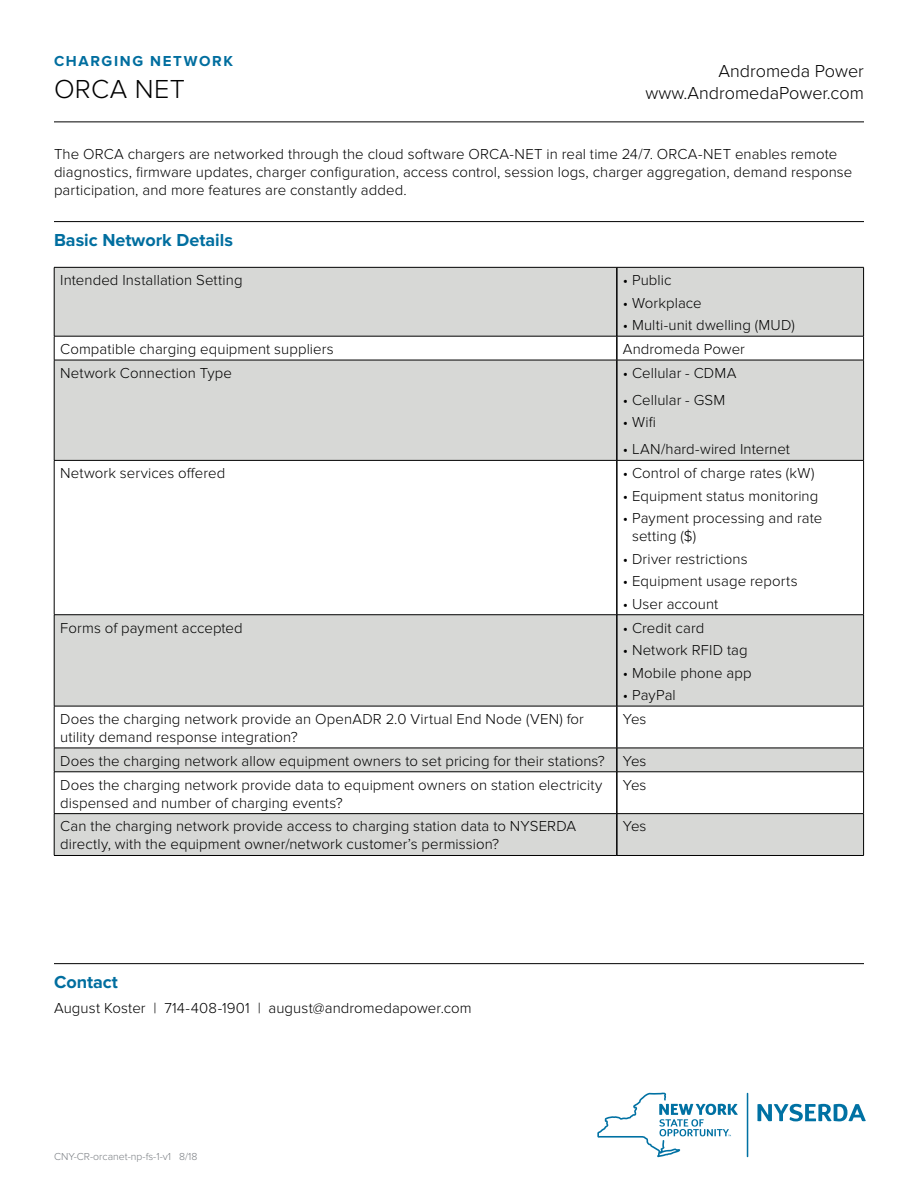
<style>
.page{position:relative;width:918px;height:1188px;background:#fff}
.page>*{position:absolute;margin:0;border:0;box-sizing:border-box;transform-origin:0 0}
.Model_name{font:300 27px "Proxima Nova";letter-spacing:.02em;color:#000}
.Company_Name_and_Web{font:300 18px "Proxima Nova";color:#000}
.Subhead_w-rule_above{font:700 18px "Proxima Nova";color:#006e9f}
.body_copy{font:300 15px/18px "Proxima Nova";letter-spacing:.005em;color:#000}
.body_bullets{font:300 15px/18px "Proxima Nova";letter-spacing:.005em;color:#000}
.Type_of_Document{font:700 15px "Proxima Nova";letter-spacing:.11em;color:#006e9f}
.t1{font:300 10.5px "Proxima Nova";color:#797d82}
</style>
<div class="page">
<div style="left:55px;top:268px;width:808px;height:68px;background:#d7d8d6"></div>
<div style="left:55px;top:359px;width:808px;height:101px;background:#d7d8d6"></div>
<svg style="left:55px;top:615px;width:808px;height:240px;fill:#d7d8d6"></svg>
<hr style="left:616px;top:268px;width:2px;height:68px;background:#000">
<hr style="left:54px;top:336px;width:563px;height:1px;background:#000">
<svg style="left:54px;top:336px;width:1px;height:24px"></svg>
<hr style="left:617px;top:336px;width:247px;height:1px;background:#000">
<svg style="left:863px;top:336px;width:1px;height:24px"></svg>
<hr style="left:54px;top:360px;width:563px;height:1px;background:#000">
<hr style="left:54px;top:360px;width:1px;height:100px;background:#000">
<hr style="left:617px;top:360px;width:247px;height:1px;background:#000">
<hr style="left:863px;top:360px;width:1px;height:100px;background:#000">
<hr style="left:54px;top:614px;width:563px;height:1px;background:#000">
<hr style="left:54px;top:615px;width:1px;height:91px;background:#000">
<hr style="left:617px;top:614px;width:247px;height:1px;background:#000">
<hr style="left:863px;top:615px;width:1px;height:91px;background:#000">
<hr style="left:54px;top:706px;width:563px;height:1px;background:#000">
<hr style="left:54px;top:706px;width:1px;height:42px;background:#000">
<hr style="left:617px;top:706px;width:247px;height:1px;background:#000">
<hr style="left:863px;top:706px;width:1px;height:42px;background:#000">
<hr style="left:54px;top:748px;width:563px;height:1px;background:#000">
<svg style="left:54px;top:748px;width:1px;height:24px"></svg>
<hr style="left:617px;top:748px;width:247px;height:1px;background:#000">
<svg style="left:863px;top:748px;width:1px;height:24px"></svg>
<hr style="left:54px;top:772px;width:563px;height:1px;background:#000">
<hr style="left:54px;top:772px;width:1px;height:41px;background:#000">
<hr style="left:617px;top:772px;width:247px;height:1px;background:#000">
<hr style="left:863px;top:772px;width:1px;height:41px;background:#000">
<hr style="left:54px;top:813px;width:563px;height:1px;background:#000">
<hr style="left:54px;top:814px;width:1px;height:41px;background:#000">
<hr style="left:617px;top:813px;width:247px;height:1px;background:#000">
<hr style="left:863px;top:814px;width:1px;height:41px;background:#000">
<hr style="left:54px;top:855px;width:563px;height:1px;background:#000">
<hr style="left:617px;top:855px;width:247px;height:1px;background:#000">
<hr style="left:616px;top:336px;width:2px;height:24px;background:#000">
<hr style="left:616px;top:360px;width:2px;height:100px;background:#000">
<hr style="left:616px;top:615px;width:2px;height:91px;background:#000">
<hr style="left:616px;top:706px;width:2px;height:42px;background:#000">
<hr style="left:616px;top:748px;width:2px;height:24px;background:#000">
<hr style="left:616px;top:772px;width:2px;height:41px;background:#000">
<hr style="left:616px;top:814px;width:2px;height:41px;background:#000">
<hr style="left:54px;top:267px;width:563px;height:1px;background:#000">
<hr style="left:54px;top:268px;width:1px;height:68px;background:#000">
<hr style="left:617px;top:267px;width:247px;height:1px;background:#000">
<hr style="left:863px;top:268px;width:1px;height:68px;background:#000">
<hr style="left:54px;top:460px;width:563px;height:1px;background:#000">
<hr style="left:54px;top:461px;width:1px;height:154px;background:#000">
<hr style="left:617px;top:460px;width:247px;height:1px;background:#000">
<hr style="left:863px;top:461px;width:1px;height:154px;background:#000">
<hr style="left:616px;top:461px;width:2px;height:154px;background:#000">
<hr style="left:54px;top:122px;width:810px;height:1px;background:#000">
<hr style="left:54px;top:221px;width:810px;height:1px;background:#000">
<hr style="left:54px;top:963px;width:810px;height:1px;background:#000">
<svg style="left:757px;top:1104px;width:109px;height:17px"></svg>
<hr style="left:747px;top:1093px;width:1px;height:64px;background:#0071a3">
<svg style="left:597px;top:1093px;width:141px;height:64px"></svg>
<p class="Type_of_Document" style="left:54px;top:52px;width:181px">CHARGING NETWORK</p>
<p class="Model_name" style="left:54px;top:74px;width:133px">ORCA NET</p>
<p class="Company_Name_and_Web" style="left:718px;top:61px;width:147px">Andromeda Power</p>
<p class="Company_Name_and_Web" style="left:646px;top:83px;width:220px">www.AndromedaPower.com</p>
<p class="body_copy" style="left:54px;top:145px;width:800px">The ORCA chargers are networked through the cloud software ORCA-NET in real time 24/7. ORCA-NET enables remote diagnostics, firmware updates, charger configuration, access control, session logs, charger aggregation, demand response participation, and more features are constantly added.</p>
<p class="Subhead_w-rule_above" style="left:54px;top:230px;width:180px">Basic Network Details</p>
<p class="body_copy" style="left:60px;top:271px;width:184px">Intended Installation Setting</p>
<p class="body_bullets" style="left:623px;top:271px;width:50px">• Public</p>
<p class="body_bullets" style="left:623px;top:294px;width:80px">• Workplace</p>
<p class="body_bullets" style="left:623px;top:316px;width:174px">• Multi-unit dwelling (MUD)</p>
<p class="body_copy" style="left:60px;top:340px;width:275px">Compatible charging equipment suppliers</p>
<p class="body_copy" style="left:623px;top:340px;width:124px">Andromeda Power</p>
<p class="body_copy" style="left:60px;top:364px;width:173px">Network Connection Type</p>
<p class="body_copy" style="left:623px;top:364px;width:115px">• Cellular - CDMA</p>
<p class="body_bullets" style="left:623px;top:391px;width:104px">• Cellular - GSM</p>
<p class="body_copy" style="left:623px;top:414px;width:35px">• Wifi</p>
<p class="body_copy" style="left:623px;top:441px;width:169px">• LAN/hard-wired Internet</p>
<p class="body_copy" style="left:60px;top:464px;width:167px">Network services offered</p>
<p class="body_copy" style="left:623px;top:464px;width:193px">• Control of charge rates (kW)</p>
<p class="body_copy" style="left:623px;top:487px;width:197px">• Equipment status monitoring</p>
<p class="body_bullets" style="left:632px;top:509px;width:192px;text-indent:-9px">• Payment processing and rate setting ($)</p>
<p class="body_copy" style="left:623px;top:550px;width:126px">• Driver restrictions</p>
<p class="body_copy" style="left:623px;top:572px;width:176px">• Equipment usage reports</p>
<p class="body_copy" style="left:623px;top:595px;width:97px">• User account</p>
<p class="body_copy" style="left:60px;top:619px;width:184px">Forms of payment accepted</p>
<p class="body_bullets" style="left:623px;top:619px;width:83px">• Credit card</p>
<p class="body_bullets" style="left:623px;top:641px;width:126px">• Network RFID tag</p>
<p class="body_bullets" style="left:623px;top:664px;width:130px">• Mobile phone app</p>
<p class="body_bullets" style="left:623px;top:686px;width:54px">• PayPal</p>
<p class="body_copy" style="left:60px;top:710px;width:525px">Does the charging network provide an OpenADR 2.0 Virtual End Node (VEN) for utility demand response integration?</p>
<p class="body_copy" style="left:623px;top:710px;width:25px">Yes</p>
<p class="body_copy" style="left:60px;top:752px;width:546px">Does the charging network allow equipment owners to set pricing for their stations?</p>
<p class="body_copy" style="left:623px;top:752px;width:25px">Yes</p>
<p class="body_copy" style="left:60px;top:776px;width:544px">Does the charging network provide data to equipment owners on station electricity dispensed and number of charging events?</p>
<p class="body_copy" style="left:623px;top:776px;width:25px">Yes</p>
<p class="body_copy" style="left:60px;top:818px;width:518px">Can the charging network provide access to charging station data to NYSERDA directly, with the equipment owner/network customer’s permission?</p>
<p class="body_copy" style="left:623px;top:818px;width:25px">Yes</p>
<p class="Subhead_w-rule_above" style="left:54px;top:972px;width:66px">Contact</p>
<p class="body_copy" style="left:54px;top:999px;width:419px">August Koster | 714-408-1901 | august@andromedapower.com</p>
<p class="t1" style="left:54px;top:1151px;width:145px">CNY-CR-orcanet-np-fs-1-v1 8/18</p>
</div>
